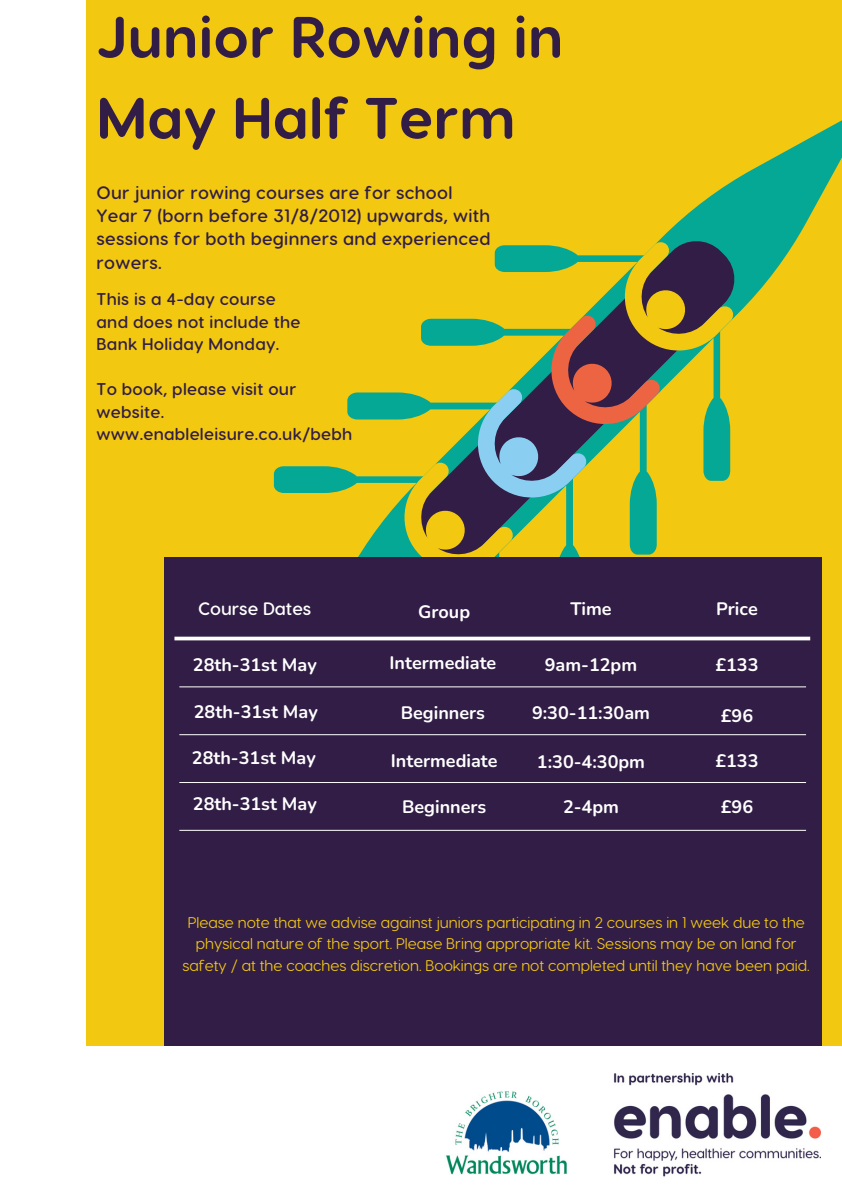
<style>
.page{position:relative;width:842px;height:1191px;background:#fff}
.page>*{position:absolute;margin:0;border:0;box-sizing:border-box;transform-origin:0 0}
.t1{font:700 58px/81px "Visby Round CF";color:#311d45}
.t2{font:700 18px "Nunito";color:#fff}
.t3{font:600 18px/23.2px "Visby Round CF";letter-spacing:.015em;color:#311d45}
.t4{font:600 18px "Visby Round CF";color:#fff}
.t5{font:600 17px/22.5px "Visby Round CF";letter-spacing:.015em;color:#311d45}
.t6{font:15.5px/21px "Visby Round CF";color:#f2c812;text-align:center}
</style>
<div class="page">
<div style="left:86px;top:0;width:756px;height:1045px;background:#f2c811"></div>
<svg style="left:274px;top:120px;width:568px;height:436px"></svg>
<svg style="left:412px;top:238px;width:326px;height:318px"></svg>
<svg style="left:399px;top:241px;width:335px;height:315px"></svg>
<div style="left:164px;top:556px;width:658px;height:489px;background:#311d45"></div>
<hr style="left:179px;top:686px;width:627px;height:1px;background:#fff">
<hr style="left:179px;top:734px;width:627px;height:1px;background:#fff">
<hr style="left:179px;top:782px;width:627px;height:1px;background:#fff">
<hr style="left:179px;top:830px;width:627px;height:1px;background:#fff">
<img style="left:445px;top:1073px;width:376px;height:104px">
<svg style="left:174px;top:636px;width:636px;height:4px;background:#ddd9e0"></svg>
<h2 class="t1" style="left:97px;top:-1px;width:468px">Junior Rowing in<br>May Half Term</h2>
<h1 class="t3" style="left:97px;top:182px;width:396px">Our junior rowing courses are for school Year 7 (born before 31/8/2012) upwards, with sessions for both beginners and experienced rowers.</h1>
<h2 class="t5" style="left:97px;top:289px;width:205px">This is a 4-day course and does not include the<br>Bank Holiday Monday.</h2>
<h2 class="t5" style="left:97px;top:379px;width:257px">To book, please visit our website. www.enableleisure.co.uk/bebh</h2>
<h2 class="t4" style="left:198px;top:600px;width:115px">Course Dates</h2>
<h2 class="t2" style="left:418px;top:600px;width:53px">Group</h2>
<h2 class="t2" style="left:570px;top:597px;width:43px">Time</h2>
<h2 class="t2" style="left:716px;top:597px;width:43px">Price</h2>
<h2 class="t2" style="left:193px;top:653px;width:125px">28th-31st May</h2>
<h2 class="t2" style="left:194px;top:699px;width:125px">28th-31st May</h2>
<h2 class="t2" style="left:192px;top:745px;width:125px">28th-31st May</h2>
<p class="t2" style="left:193px;top:791px;width:125px">28th-31st May</p>
<h2 class="t2" style="left:390px;top:650px;width:108px">Intermediate</h2>
<h2 class="t2" style="left:545px;top:653px;width:94px">9am-12pm</h2>
<h2 class="t2" style="left:532px;top:701px;width:119px">9:30-11:30am</h2>
<h2 class="t2" style="left:537px;top:749px;width:110px">1:30-4:30pm</h2>
<h2 class="t2" style="left:563px;top:795px;width:57px">2-4pm</h2>
<h2 class="t2" style="left:401px;top:700px;width:86px">Beginners</h2>
<h2 class="t2" style="left:391px;top:749px;width:108px">Intermediate</h2>
<h2 class="t2" style="left:402px;top:795px;width:86px">Beginners</h2>
<h2 class="t2" style="left:715px;top:653px;width:45px">£133</h2>
<h2 class="t2" style="left:721px;top:703px;width:34px">£96</h2>
<h2 class="t2" style="left:715px;top:749px;width:45px">£133</h2>
<h2 class="t2" style="left:721px;top:795px;width:34px">£96</h2>
<h2 class="t6" style="left:182px;top:913px;width:628px">Please note that we advise against juniors participating in 2 courses in 1 week due to the physical nature of the sport. Please Bring appropriate kit. Sessions may be on land for safety / at the coaches discretion. Bookings are not completed until they have been paid.</h2>
</div>
